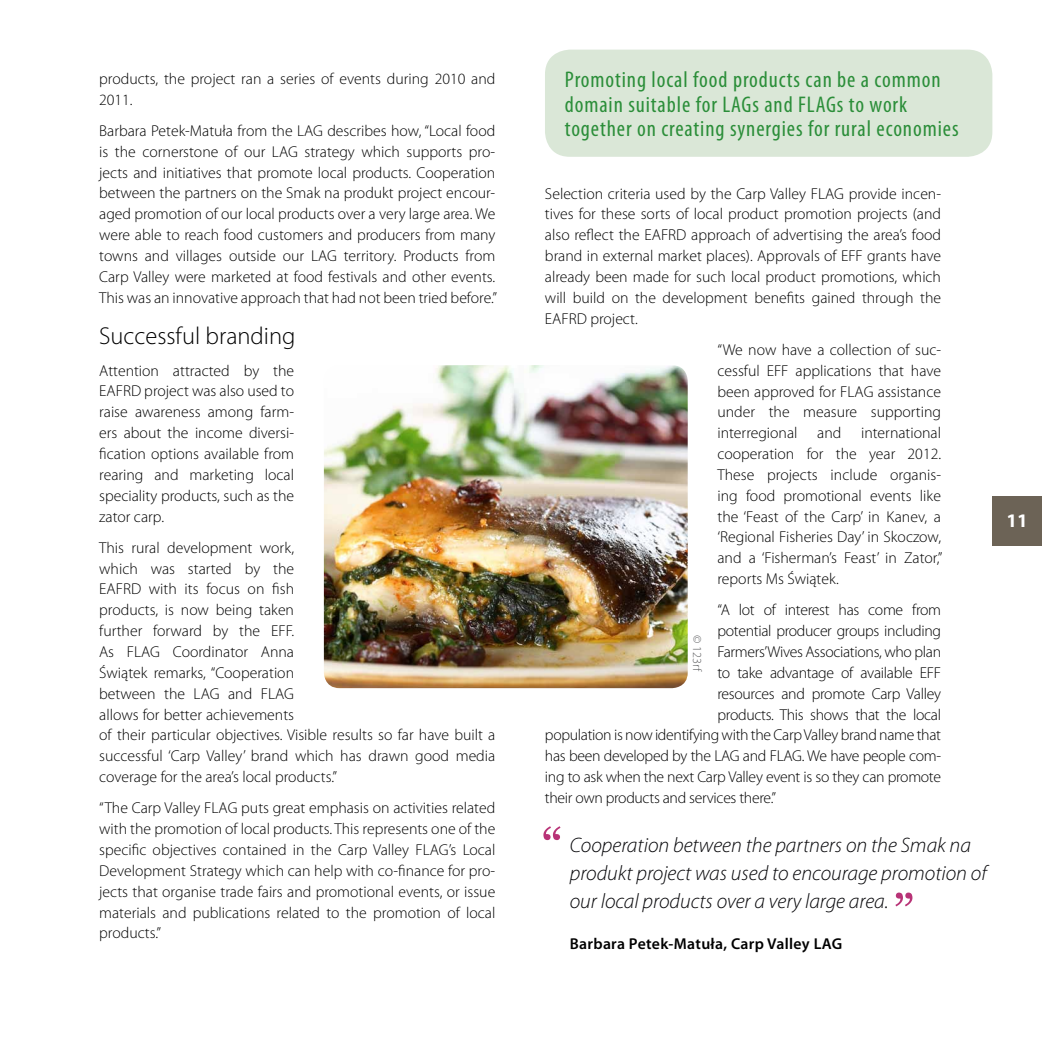
<style>
.page{position:relative;width:1042px;height:1042px;background:#fff}
.page>*{position:absolute;margin:0;border:0;box-sizing:border-box;transform-origin:0 0}
.t1{font:52.5px "Georgia";color:#b83377}
.t2{font:300 24.5px "Myriad Pro";color:#000}
.t3{font:condensed 22.75px/24.5px "Myriad Pro";letter-spacing:.04em;color:#2b8e39}
.t4{font:italic 300 21px/28px "Myriad Pro";color:#060609}
.t5{font:700 19.25px "Myriad Pro";color:#fff}
.t6{font:300 15.75px/20.8px "Myriad Pro";color:#000;text-align:justify}
.t7{font:300 15.75px "Myriad Pro";letter-spacing:-.02em;color:#000}
.t8{font:600 15.75px "Myriad Pro";letter-spacing:.02em;color:#000}
.t9{font:300 12.25px "Myriad Pro";color:#58595b}
</style>
<div class="page">
<div style="left:545px;top:50px;width:447px;height:107px;background:#dae7d7;border-radius:25px"></div>
<img style="left:324px;top:365px;width:364px;height:323px">
<div style="left:992px;top:496px;width:50px;height:50px;background:#6c6356"></div>
<p class="t6" style="left:99px;top:68px;width:398px">products, the project ran a series of events during 2010 and<br>2011.</p>
<p class="t6" style="left:99px;top:121px;width:399px">Barbara Petek-Matuła from the LAG describes how, “Local food is the cornerstone of our LAG strategy which supports pro&shy;jects and initiatives that promote local products. Cooperation between the partners on the Smak na produkt project encour&shy;aged promotion of our local products over a very large area. We were able to reach food customers and producers from many towns and villages outside our LAG territory. Products from Carp Valley were marketed at food festivals and other events.<br>This was an innovative approach that had not been tried before.”</p>
<h2 class="t2" style="left:99px;top:323px;width:198px">Successful branding</h2>
<p class="t6" style="left:99px;top:360px;width:196px">Attention attracted by the EAFRD project was also used to raise awareness among farm&shy;ers about the income diversi&shy;fication options available from rearing and marketing local speciality products, such as the zator carp.</p>
<p class="t6" style="left:99px;top:537px;width:398px;text-align:left">This rural development work,<br>which was started by the<br>EAFRD with its focus on fish<br>products, is now being taken<br>further forward by the EFF.<br>As FLAG Coordinator Anna<br>Świątek remarks, “Cooperation<br>between the LAG and FLAG<br>allows for better achievements<br>of their particular objectives. Visible results so far have built a successful ‘Carp Valley’ brand which has drawn good media coverage for the area’s local products.”</p>
<p class="t6" style="left:99px;top:798px;width:398px">“The Carp Valley FLAG puts great emphasis on activities related with the promotion of local products. This represents one of the specific objectives contained in the Carp Valley FLAG’s Local Development Strategy which can help with co-finance for pro&shy;jects that organise trade fairs and promotional events, or issue materials and publications related to the promotion of local products.”</p>
<h3 class="t3" style="left:565px;top:67px;width:395px">Promoting local food products can be a common domain suitable for LAGs and FLAGs to work together on creating synergies for rural economies</h3>
<p class="t6" style="left:545px;top:183px;width:398px">Selection criteria used by the Carp Valley FLAG provide incen&shy;tives for these sorts of local product promotion projects (and also reflect the EAFRD approach of advertising the area’s food brand in external market places). Approvals of EFF grants have already been made for such local product promotions, which will build on the development benefits gained through the EAFRD project.</p>
<p class="t6" style="left:717px;top:339px;width:225px">“We now have a collection of suc&shy;cessful EFF applications that have been approved for FLAG assistance under the measure supporting interregional</p>
<p class="t6" style="left:717px;top:423px;width:227px;text-indent:144px">international cooperation for the year 2012.<br>These projects include organis&shy;ing food promotional events like the ‘Feast of the Carp’ in Kanev, a ‘Regional Fisheries Day’ in Skoczow, and a ‘Fisherman’s Feast’ in Zator,” reports Ms Świątek.</p>
<p class="t7" style="left:717px;top:601px;width:225px">“A lot of interest has come from</p>
<p class="t7" style="left:717px;top:622px;width:225px">potential producer groups including</p>
<p class="t7" style="left:717px;top:643px;width:225px">Farmers’Wives Associations, who plan</p>
<p class="t7" style="left:717px;top:664px;width:225px">to take advantage of available EFF</p>
<p class="t7" style="left:717px;top:685px;width:225px">resources and promote Carp Valley</p>
<p class="t7" style="left:717px;top:705px;width:225px">products. This shows that the local</p>
<p class="t7" style="left:545px;top:726px;width:398px">population is now identifying with the Carp Valley brand name that</p>
<p class="t7" style="left:545px;top:747px;width:397px">has been developed by the LAG and FLAG. We have people com-</p>
<p class="t7" style="left:545px;top:768px;width:398px">ing to ask when the next Carp Valley event is so they can promote</p>
<p class="t7" style="left:545px;top:789px;width:233px">their own products and services there.”</p>
<p class="t6" style="left:817px;top:423px;width:26px">and</p>
<p class="t9" style="left:704px;top:635px;width:38px;rotate:90deg">© 123rf</p>
<h1 class="t1" style="left:541px;top:815px;width:23px">“</h1>
<h3 class="t4" style="left:570px;top:831px;width:418px">Cooperation between the partners on the Smak na produkt project was used to encourage promotion of our local products over a very large area.</h3>
<p class="t8" style="left:570px;top:933px;width:274px">Barbara Petek-Matuła, Carp Valley LAG</p>
<h1 class="t1" style="left:914px;top:917px;width:23px;rotate:-180deg">“</h1>
<p class="t5" style="left:1006px;top:508px;width:23px">11</p>
</div>
